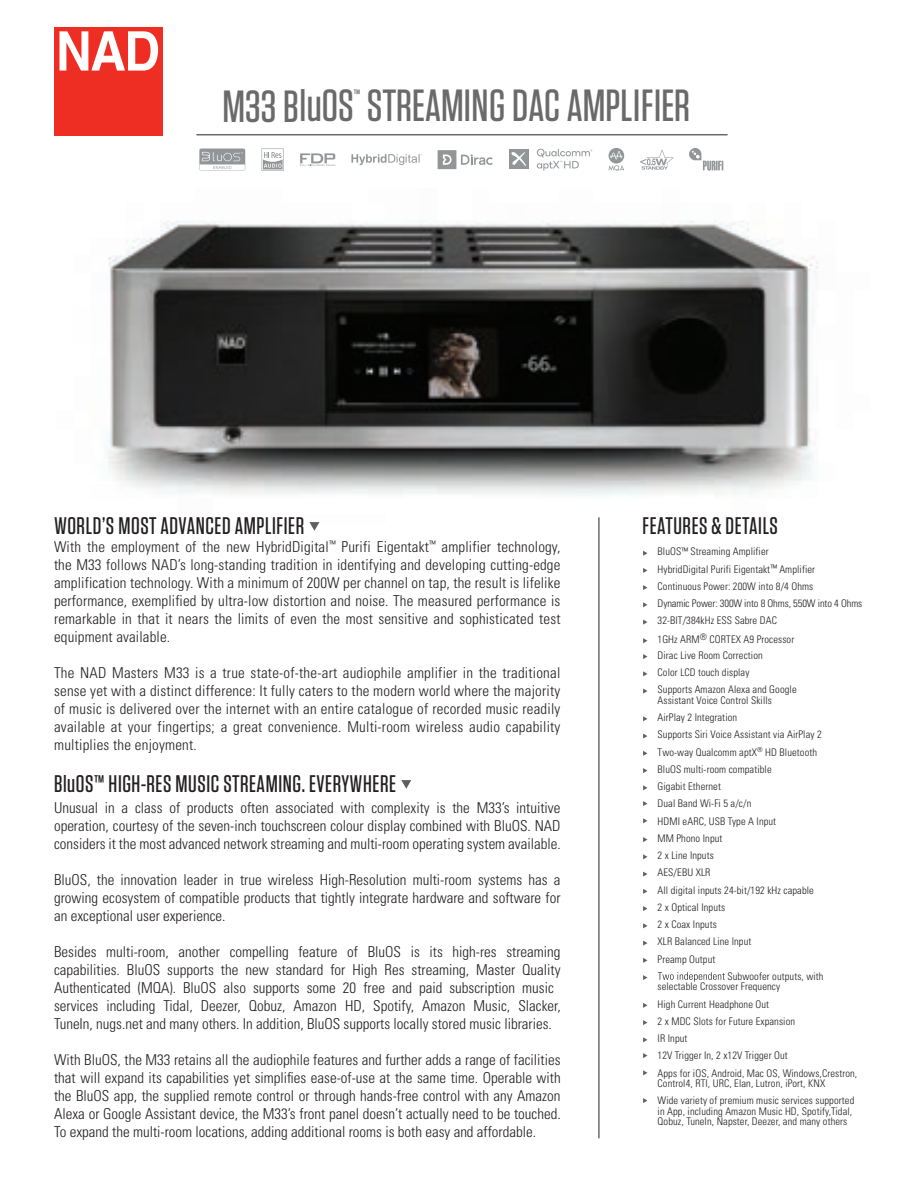
<style>
.page{position:relative;width:918px;height:1188px;background:#fff}
.page>*{position:absolute;margin:0;border:0;box-sizing:border-box;transform-origin:0 0}
.t1{font:500 45px "Tungsten";color:#6a6a6a}
.t2{font:500 24px "Tungsten";letter-spacing:.025em;color:#231f20}
.t3{font:300 condensed 15px/18px "Univers";color:#231f20;text-align:justify}
.t4{font:500 15px "Tungsten";color:#6a6a6a}
.t5{font:300 condensed 10.5px/17.2px "Univers";letter-spacing:.01em;color:#231f20}
.s1{font-size:9px}
</style>
<div class="page">
<div style="left:54px;top:27px;width:108px;height:108px;background:#ee2e22"></div>
<svg style="left:59px;top:31px;width:99px;height:40px"></svg>
<hr style="left:196px;top:135px;width:532px;height:1px;background:#231f20">
<svg style="left:300px;top:153px;width:35px;height:13px"></svg>
<svg style="left:640px;top:150px;width:34px;height:20px"></svg>
<svg style="left:609px;top:148px;width:15px;height:23px"></svg>
<svg style="left:199px;top:149px;width:46px;height:22px"></svg>
<svg style="left:438px;top:150px;width:55px;height:19px"></svg>
<svg style="left:351px;top:154px;width:71px;height:11px"></svg>
<div style="left:509px;top:149px;width:20px;height:19px;background:#939698"></div>
<svg style="left:511px;top:152px;width:15px;height:14px"></svg>
<svg style="left:537px;top:149px;width:55px;height:22px"></svg>
<svg style="left:262px;top:148px;width:22px;height:23px"></svg>
<svg style="left:689px;top:148px;width:34px;height:23px"></svg>
<img style="left:107px;top:221px;width:712px;height:301px">
<svg style="left:309px;top:522px;width:10px;height:9px"></svg>
<svg style="left:401px;top:780px;width:10px;height:9px"></svg>
<hr style="left:599px;top:517px;width:1px;height:621px;background:#231f20">
<svg style="left:643px;top:551px;width:4px;height:5px"></svg>
<svg style="left:643px;top:568px;width:4px;height:5px"></svg>
<svg style="left:643px;top:585px;width:4px;height:5px"></svg>
<svg style="left:643px;top:602px;width:4px;height:5px"></svg>
<svg style="left:643px;top:620px;width:4px;height:5px"></svg>
<svg style="left:643px;top:638px;width:4px;height:5px"></svg>
<svg style="left:643px;top:654px;width:4px;height:5px"></svg>
<svg style="left:643px;top:671px;width:4px;height:5px"></svg>
<svg style="left:643px;top:689px;width:4px;height:5px"></svg>
<svg style="left:643px;top:716px;width:4px;height:5px"></svg>
<svg style="left:643px;top:734px;width:4px;height:5px"></svg>
<svg style="left:643px;top:751px;width:4px;height:5px"></svg>
<svg style="left:643px;top:768px;width:4px;height:5px"></svg>
<svg style="left:643px;top:785px;width:4px;height:5px"></svg>
<svg style="left:643px;top:801px;width:4px;height:5px"></svg>
<svg style="left:643px;top:818px;width:4px;height:5px"></svg>
<svg style="left:643px;top:837px;width:4px;height:5px"></svg>
<svg style="left:643px;top:854px;width:4px;height:5px"></svg>
<svg style="left:643px;top:872px;width:4px;height:5px"></svg>
<svg style="left:643px;top:889px;width:4px;height:5px"></svg>
<svg style="left:643px;top:906px;width:4px;height:5px"></svg>
<svg style="left:643px;top:923px;width:4px;height:5px"></svg>
<svg style="left:643px;top:941px;width:4px;height:5px"></svg>
<svg style="left:643px;top:958px;width:4px;height:5px"></svg>
<svg style="left:643px;top:975px;width:4px;height:5px"></svg>
<svg style="left:658px;top:972px;width:67px;height:10px"></svg>
<svg style="left:643px;top:1003px;width:4px;height:5px"></svg>
<svg style="left:643px;top:1020px;width:4px;height:5px"></svg>
<svg style="left:643px;top:1037px;width:4px;height:5px"></svg>
<svg style="left:643px;top:1053px;width:4px;height:5px"></svg>
<svg style="left:643px;top:1070px;width:4px;height:5px"></svg>
<svg style="left:643px;top:1098px;width:4px;height:5px"></svg>
<h1 class="t1" style="left:223px;top:82px;width:469px">M33 BluOS STREAMING DAC AMPLIFIER</h1>
<p class="t4" style="left:354px;top:87px;width:8px">™</p>
<h2 class="t2" style="left:54px;top:513px;width:252px">WORLD’S MOST ADVANCED AMPLIFIER</h2>
<p class="t3" style="left:54px;top:537px;width:508px">With the employment of the new HybridDigital<sup>™</sup> Purifi Eigentakt<sup>™</sup> amplifier technology, the M33 follows NAD’s long-standing tradition in identifying and developing cutting-edge amplification technology. With a minimum of 200W per channel on tap, the result is lifelike performance, exemplified by ultra-low distortion and noise. The measured performance is remarkable in that it nears the limits of even the most sensitive and sophisticated test equipment available.</p>
<p class="t3" style="left:54px;top:663px;width:508px">The NAD Masters M33 is a true state-of-the-art audiophile amplifier in the traditional sense yet with a distinct difference: It fully caters to the modern world where the majority of music is delivered over the internet with an entire catalogue of recorded music readily available at your fingertips; a great convenience. Multi-room wireless audio capability multiplies the enjoyment.</p>
<h2 class="t2" style="left:54px;top:771px;width:344px">BluOS™ HIGH-RES MUSIC STREAMING. EVERYWHERE</h2>
<p class="t3" style="left:54px;top:798px;width:508px">Unusual in a class of products often associated with complexity is the M33’s intuitive operation, courtesy of the seven-inch touchscreen colour display combined with BluOS. NAD considers it the most advanced network streaming and multi-room operating system available.</p>
<p class="t3" style="left:54px;top:870px;width:508px">BluOS, the innovation leader in true wireless High-Resolution multi-room systems has a growing ecosystem of compatible products that tightly integrate hardware and software for an exceptional user experience.</p>
<p class="t3" style="left:54px;top:942px;width:508px;text-align:left">Besides multi-room, another compelling feature of BluOS is its high-res streaming capabilities. BluOS supports the new standard for High Res streaming, Master Quality Authenticated (MQA). BluOS also supports some 20 free and paid subscription music services including Tidal, Deezer, Qobuz, Amazon HD, Spotify, Amazon Music, Slacker, TuneIn, nugs.net and many others. In addition, BluOS supports locally stored music libraries.</p>
<p class="t3" style="left:54px;top:1050px;width:508px">With BluOS, the M33 retains all the audiophile features and further adds a range of facilities that will expand its capabilities yet simplifies ease-of-use at the same time. Operable with the BluOS app, the supplied remote control or through hands-free control with any Amazon Alexa or Google Assistant device, the M33’s front panel doesn’t actually need to be touched.<br>To expand the multi-room locations, adding additional rooms is both easy and affordable.</p>
<h2 class="t2" style="left:643px;top:513px;width:137px">FEATURES &amp; DETAILS</h2>
<p class="t5" style="left:658px;top:543px;width:206px">BluOS<span class="s1">™</span> Streaming Amplifier<br>HybridDigital Purifi Eigentakt<span class="s1">™</span> Amplifier<br>Continuous Power: 200W into 8/4 Ohms<br>Dynamic Power: 300W into 8 Ohms, 550W into 4 Ohms 32-BIT/384kHz ESS Sabre DAC</p>
<p class="t5" style="left:658px;top:631px;width:138px;line-height:15.9px">1GHz ARM<sup>®</sup> CORTEX A9 Processor<br>Dirac Live Room Correction</p>
<p class="t5" style="left:658px;top:664px;width:141px">Color LCD touch display<br>Supports Amazon Alexa and Google</p>
<p class="t5" style="left:658px;top:691px;width:116px">Assistant Voice Control Skills</p>
<p class="t5" style="left:658px;top:709px;width:81px">AirPlay 2 Integration</p>
<p class="t5" style="left:658px;top:726px;width:166px">Supports Siri Voice Assistant via AirPlay 2</p>
<p class="t5" style="left:658px;top:743px;width:161px">Two-way Qualcomm aptX<sup>®</sup> HD Bluetooth</p>
<p class="t5" style="left:658px;top:760px;width:116px">BluOS multi-room compatible</p>
<p class="t5" style="left:658px;top:778px;width:65px">Gigabit Ethernet</p>
<p class="t5" style="left:658px;top:795px;width:95px">Dual Band Wi-Fi 5 a/c/n</p>
<p class="t5" style="left:658px;top:812px;width:120px">HDMI eARC, USB Type A Input</p>
<p class="t5" style="left:658px;top:829px;width:66px">MM Phono Input</p>
<p class="t5" style="left:658px;top:847px;width:58px">2 x Line Inputs</p>
<p class="t5" style="left:658px;top:864px;width:54px">AES/EBU XLR</p>
<p class="t5" style="left:658px;top:881px;width:158px">All digital inputs 24-bit/192 kHz capable</p>
<p class="t5" style="left:658px;top:898px;width:69px">2 x Optical Inputs</p>
<p class="t5" style="left:658px;top:916px;width:61px">2 x Coax Inputs</p>
<p class="t5" style="left:658px;top:933px;width:95px">XLR Balanced Line Input</p>
<p class="t5" style="left:658px;top:950px;width:59px">Preamp Output</p>
<p class="t5" style="left:727px;top:967px;width:98px">Subwoofer outputs, with</p>
<p class="t5" style="left:658px;top:978px;width:201px">selectable Crossover Frequency<br>High Current Headphone Out<br>2 x MDC Slots for Future Expansion<br>IR Input<br>12V Trigger In, 2 x12V Trigger Out<br>Apps for iOS, Android, Mac OS, Windows,Crestron,</p>
<p class="t5" style="left:658px;top:1075px;width:198px">Control4, RTI, URC, Elan, Lutron, iPort, KNX<br>Wide variety of premium music services supported</p>
<p class="t5" style="left:658px;top:1106px;width:196px;line-height:10.5px">in App, including Amazon Music HD, Spotify,Tidal,<br>Qobuz, TuneIn, Napster, Deezer, and many others</p>
</div>
